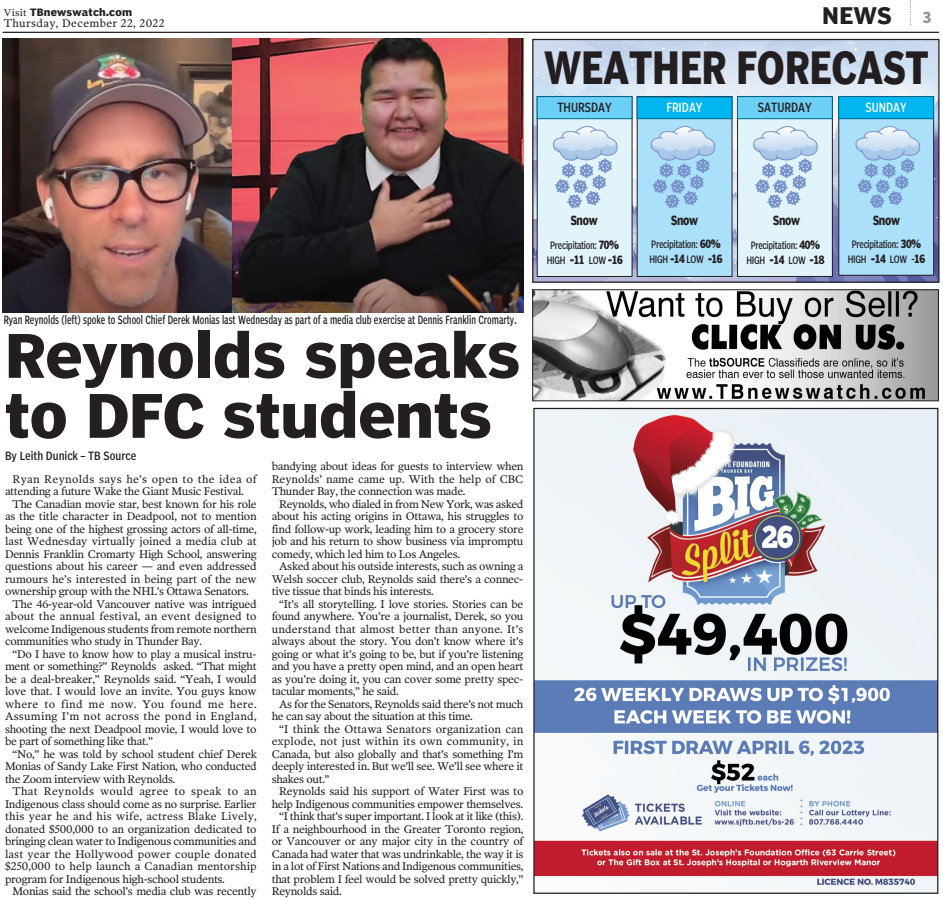
<style>
.page{position:relative;width:943px;height:900px;background:#fff}
.page>*{position:absolute;margin:0;border:0;box-sizing:border-box;transform-origin:0 0}
.t1{font:700 58.75px/60px "Poynter Agate";color:#231f20}
.t2{font:700 43.75px "Poynter Agate";letter-spacing:.005em;color:#231f20;scale:.81 1}
.t3{font:700 22.5px "Poynter Agate";color:#231f20}
.t4{font:700 15px "Poynter Agate";color:#939598}
.t5{font:12.5px "Poynter Agate Comp One";color:#231f20;scale:.92 1}
.t6{font:700 12.5px "Poynter Agate";letter-spacing:-.03em;color:#231f20;scale:.78 1}
.t7{font:12.5px "Poynter Agate Comp One";color:#fff;scale:.92 1}
.t8{font:11.25px/12.5px "Poynter Oldstyle Text";letter-spacing:-.03em;color:#231f20;text-align:justify}
.t9{font:11.25px "Poynter Agate Comp One";color:#231f20;scale:.8 1}
.t10{font:11.25px "Poynter Oldstyle Text";letter-spacing:.03em;color:#231f20}
.t11{font:11.25px "Poynter Agate Comp One";color:#231f20}
.t12{font:10px "Poynter Agate Comp One";letter-spacing:-.03em;color:#231f20;scale:.88 1}
.t13{font:700 10px "Poynter Agate";letter-spacing:.03em;color:#231f20}
.s1{font-family:"Poynter Oldstyle Text";font-weight:400}
.s2{font-family:"Poynter Agate";font-weight:700;font-size:11.25px}
.s3{font-size:11.25px}
</style>
<div class="page">
<hr style="left:3px;top:32px;width:936px;height:1px;background:#231f20">
<svg style="left:910px;top:0;width:1px;height:25px"></svg>
<img style="left:534px;top:41px;width:403px;height:240px">
<div style="left:532px;top:39px;width:407px;height:244px;border:1px solid #231f20"></div>
<div style="left:839px;top:97px;width:94px;height:178px;background:#aae0f9"></div>
<div style="left:838px;top:96px;width:96px;height:180px;border:1px solid #231f20"></div>
<div style="left:839px;top:97px;width:94px;height:21px;background:#00b6f0"></div>
<div style="left:838px;top:96px;width:96px;height:23px;border:1px solid #00688f"></div>
<div style="left:737px;top:97px;width:95px;height:179px;background:#e1f4fc"></div>
<div style="left:737px;top:96px;width:96px;height:181px;border:1px solid #231f20"></div>
<div style="left:738px;top:97px;width:94px;height:21px;background:#6bcff6"></div>
<div style="left:737px;top:96px;width:95px;height:23px;border:1px solid #00688f"></div>
<div style="left:637px;top:97px;width:95px;height:179px;background:#aae0f9"></div>
<div style="left:637px;top:97px;width:95px;height:21px;background:#00b6f0"></div>
<div style="left:637px;top:97px;width:95px;height:22px;border:1px solid #00688f"></div>
<div style="left:537px;top:97px;width:95px;height:179px;background:#e1f4fc"></div>
<div style="left:537px;top:96px;width:95px;height:181px;border:1px solid #231f20"></div>
<div style="left:537px;top:97px;width:95px;height:21px;background:#6bcff6"></div>
<div style="left:537px;top:96px;width:95px;height:23px;border:1px solid #00688f"></div>
<svg style="left:753px;top:126px;width:65px;height:82px"></svg>
<svg style="left:650px;top:126px;width:66px;height:82px"></svg>
<svg style="left:553px;top:126px;width:65px;height:82px"></svg>
<img style="left:534px;top:291px;width:403px;height:108px">
<div style="left:532px;top:289px;width:407px;height:112px;border:1px solid #231f20"></div>
<img style="left:535px;top:410px;width:401px;height:482px">
<img style="left:3px;top:39px;width:520px;height:274px">
<svg style="left:855px;top:126px;width:66px;height:82px"></svg>
<p class="t13" style="left:4px;top:7px;width:130px"><span class="s1">Visit</span> TBnewswatch.com</p>
<p class="t10" style="left:4px;top:17px;width:162px">Thursday, December 22, 2022</p>
<p class="t3" style="left:822px;top:3px;width:71px">NEWS</p>
<p class="t4" style="left:923px;top:9px;width:10px">3</p>
<p class="t2" style="left:544px;top:43px;width:476px">WEATHER FORECAST</p>
<p class="t5" style="left:557px;top:100px;width:61px">THURSDAY</p>
<p class="t7" style="left:666px;top:100px;width:41px">FRIDAY</p>
<p class="t5" style="left:758px;top:100px;width:60px">SATURDAY</p>
<p class="t7" style="left:865px;top:100px;width:46px">SUNDAY</p>
<p class="t9" style="left:4px;top:314px;width:643px">Ryan Reynolds (left) spoke to School Chief Derek Monias last Wednesday as part of a media club exercise at Dennis Franklin Cromarty.</p>
<p class="t1" style="left:5px;top:328px;width:517px">Reynolds speaks to DFC students</p>
<p class="t11" style="left:5px;top:450px;width:133px">By Leith Dunick – TB Source</p>
<p class="t8" style="left:5px;top:472px;width:253px;text-indent:7px">Ryan Reynolds says he’s open to the idea of attending a future Wake the Giant Music Festival.</p>
<p class="t8" style="left:5px;top:497px;width:253px;text-indent:7px">The Canadian movie star, best known for his role as the title character in Deadpool, not to mention being one of the highest grossing actors of all-time, last Wednesday virtually joined a media club at Dennis Franklin Cromarty High School, answering questions about his career — and even addressed rumours he’s interested in being part of the new ownership group with the NHL’s Ottawa Senators.</p>
<p class="t8" style="left:5px;top:597px;width:253px;text-indent:7px">The 46-year-old Vancouver native was intrigued about the annual festival, an event designed to welcome Indigenous students from remote northern communities who study in Thunder Bay.</p>
<p class="t8" style="left:5px;top:647px;width:253px;text-indent:7px">“Do I have to know how to play a musical instru&shy;ment or something?” Reynolds asked. “That might be a deal-breaker,” Reynolds said. “Yeah, I would love that. I would love an invite. You guys know where to find me now. You found me here.<br>Assuming I’m not across the pond in England, shooting the next Deadpool movie, I would love to be part of something like that.”</p>
<p class="t8" style="left:5px;top:747px;width:253px;text-indent:7px">“No,” he was told by school student chief Derek Monias of Sandy Lake First Nation, who conducted the Zoom interview with Reynolds.</p>
<p class="t8" style="left:5px;top:785px;width:253px;text-indent:7px">That Reynolds would agree to speak to an Indigenous class should come as no surprise. Earlier this year he and his wife, actress Blake Lively, donated $500,000 to an organization dedicated to bringing clean water to Indigenous communities and last year the Hollywood power couple donated $250,000 to help launch a Canadian mentorship program for Indigenous high-school students.</p>
<p class="t8" style="left:12px;top:885px;width:246px">Monias said the school’s media club was recently</p>
<p class="t8" style="left:272px;top:460px;width:253px">bandying about ideas for guests to interview when Reynolds’ name came up. With the help of CBC Thunder Bay, the connection was made.</p>
<p class="t8" style="left:272px;top:497px;width:253px;text-indent:7px">Reynolds, who dialed in from New York, was asked about his acting origins in Ottawa, his struggles to find follow-up work, leading him to a grocery store job and his return to show business via impromptu comedy, which led him to Los Angeles.</p>
<p class="t8" style="left:272px;top:560px;width:253px;text-indent:7px">Asked about his outside interests, such as owning a Welsh soccer club, Reynolds said there’s a connec&shy;tive tissue that binds his interests.</p>
<p class="t8" style="left:272px;top:597px;width:253px;text-indent:7px">“It’s all storytelling. I love stories. Stories can be found anywhere. You’re a journalist, Derek, so you understand that almost better than anyone. It’s always about the story. You don’t know where it’s going or what it’s going to be, but if you’re listening and you have a pretty open mind, and an open heart as you’re doing it, you can cover some pretty spec&shy;tacular moments,” he said.</p>
<p class="t8" style="left:272px;top:697px;width:253px;text-indent:7px">As for the Senators, Reynolds said there’s not much he can say about the situation at this time.</p>
<p class="t8" style="left:272px;top:722px;width:253px;text-indent:7px">“I think the Ottawa Senators organization can explode, not just within its own community, in Canada, but also globally and that’s something I’m deeply interested in. But we’ll see. We’ll see where it shakes out.”</p>
<p class="t8" style="left:272px;top:785px;width:253px;text-align:right">Reynolds said his support of Water First was to help Indigenous communities empower themselves.</p>
<p class="t8" style="left:272px;top:810px;width:253px;text-indent:7px">“I think that’s super important. I look at it like (this).<br>If a neighbourhood in the Greater Toronto region, or Vancouver or any major city in the country of Canada had water that was undrinkable, the way it is in a lot of First Nations and Indigenous communities, that problem I feel would be solved pretty quickly,” Reynolds said.</p>
<p class="t6" style="left:571px;top:213px;width:36px">Snow</p>
<p class="t12" style="left:550px;top:239px;width:80px">Precipitation: <span class="s2">70%</span></p>
<p class="t12" style="left:547px;top:254px;width:88px">HIGH <span class="s2">-11</span> LOW <span class="s2">-16</span></p>
<p class="t6" style="left:671px;top:213px;width:36px">Snow</p>
<p class="t12" style="left:651px;top:238px;width:80px">Precipitation: <span class="s2">60%</span></p>
<p class="t12" style="left:649px;top:253px;width:85px">HIGH <span class="s2">-14</span> LOW <span class="s2">-16</span></p>
<p class="t6" style="left:773px;top:213px;width:36px">Snow</p>
<p class="t12" style="left:751px;top:239px;width:80px">Precipitation: <span class="s2">40%</span></p>
<p class="t12" style="left:746px;top:254px;width:90px">HIGH <span class="s2">-14</span> LOW <span class="s2">-18</span></p>
<p class="t6" style="left:873px;top:213px;width:36px">Snow</p>
<p class="t12" style="left:852px;top:238px;width:80px">Precipitation: <span class="s2">30%</span></p>
<p class="t12" style="left:848px;top:253px;width:90px">HIGH <span class="s2">-14</span> LOW <span class="s3">-</span><span class="s2">16</span></p>
</div>
